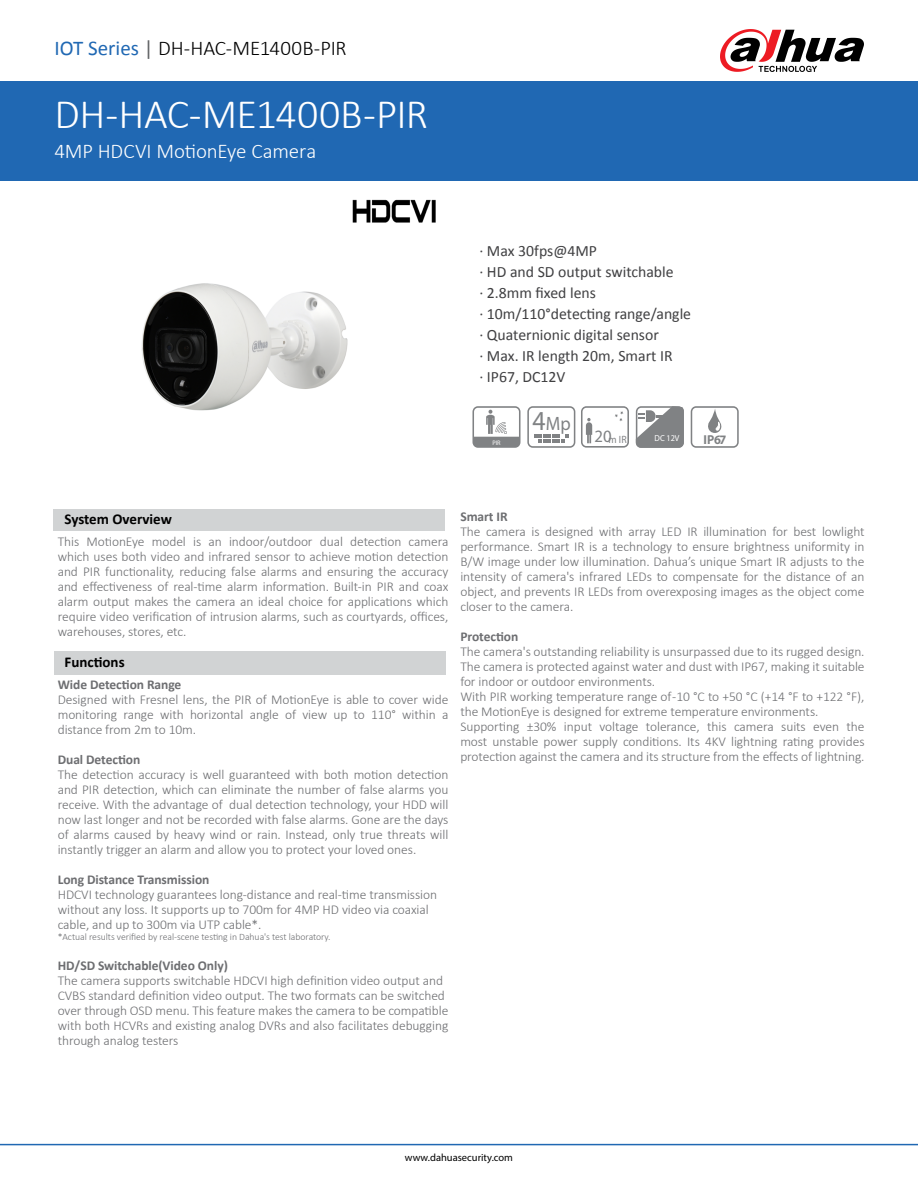
<style>
.page{position:relative;width:918px;height:1188px;background:#fff}
.page>*{position:absolute;margin:0;border:0;box-sizing:border-box;transform-origin:0 0}
.t1{font:300 42px "Calibri";letter-spacing:-.02em;color:#fff}
.t2{font:300 21px "Calibri";letter-spacing:-.015em;color:#000}
.t3{font:300 21px "Calibri";letter-spacing:-.01em;color:#fff}
.t4{font:700 semi-condensed 19.35px "Myriad Pro";color:#808284;scale:.93 1}
.t5{font:15.75px/21px "Calibri";color:#404042}
.t6{font:700 15px "Calibri";color:#000}
.t7{font:300 13.5px/15px "Calibri";letter-spacing:-.005em;color:#6d6e71;text-align:justify}
.t8{font:700 13.5px "Calibri";letter-spacing:-.005em;color:#6d6e71}
.t9{font:700 12.9px "Myriad Pro";color:#808284;scale:.96 1}
.t10{font:10.5px "Myriad Pro";color:#000}
.t11{font:700 condensed 10.5px "Myriad Pro";color:#808284;scale:.93 1}
.t12{font:300 9.75px "Calibri";letter-spacing:-.005em;color:#6d6e71}
.t13{font:700 semi-condensed 8.7px "Myriad Pro";color:#fff;scale:.93 1}
.t14{font:700 semi-condensed 6.6px "Myriad Pro";color:#fff;scale:.96 1}
.s1{font-weight:400;color:#2068b3}
.s2{font-weight:400;color:#626466}
.s3{font-size:27.6px}
.s4{font-size:17.4px}
</style>
<div class="page">
<div style="left:0;top:81px;width:918px;height:100px;background:#2068b3"></div>
<div style="left:53px;top:510px;width:392px;height:21px;background:#d1d3d4"></div>
<div style="left:54px;top:651px;width:391px;height:23px;background:#d1d3d4"></div>
<hr style="left:0;top:1144px;width:918px;height:1px;background:#2068b3">
<svg style="left:720px;top:29px;width:144px;height:43px"></svg>
<img style="left:141px;top:283px;width:207px;height:128px">
<svg style="left:636px;top:406px;width:48px;height:42px"></svg>
<svg style="left:472px;top:406px;width:49px;height:42px"></svg>
<svg style="left:691px;top:406px;width:48px;height:42px"></svg>
<svg style="left:581px;top:406px;width:48px;height:42px"></svg>
<svg style="left:527px;top:406px;width:48px;height:42px"></svg>
<img style="left:352px;top:199px;width:84px;height:24px">
<h2 class="t2" style="left:55px;top:35px;width:294px"><span class="s1">IOT Series</span> <span class="s2">|</span> DH-HAC-ME1400B-PIR</h2>
<h1 class="t1" style="left:55px;top:88px;width:375px">DH-HAC-ME1400B-PIR</h1>
<h2 class="t3" style="left:55px;top:138px;width:263px">4MP HDCVI MotionEye Camera</h2>
<p class="t5" style="left:479px;top:240px;width:213px">· Max 30fps@4MP<br>· HD and SD output switchable<br>· 2.8mm fixed lens<br>· 10m/110°detecting range/angle · Quaternionic digital sensor<br>· Max. IR length 20m, Smart IR<br>· IP67, DC12V</p>
<h3 class="t4" style="left:533px;top:412px;width:42px"><span class="s3">4</span>Mp</h3>
<p class="t14" style="left:492px;top:438px;width:10px">PIR</p>
<p class="t11" style="left:595px;top:433px;width:36px"><span class="s4">20</span>m IR</p>
<p class="t9" style="left:704px;top:431px;width:25px">IP67</p>
<p class="t13" style="left:655px;top:432px;width:28px">DC 12V</p>
<p class="t6" style="left:65px;top:510px;width:109px">System Overview</p>
<p class="t7" style="left:58px;top:534px;width:392px">This MotionEye model is an indoor/outdoor dual detection camera which uses both video and infrared sensor to achieve motion detection and PIR functionality, reducing false alarms and ensuring the accuracy and effectiveness of real-time alarm information. Built-in PIR and coax alarm output makes the camera an ideal choice for applications which require video verification of intrusion alarms, such as courtyards, offices, warehouses, stores, etc.</p>
<p class="t6" style="left:65px;top:652px;width:62px">Functions</p>
<p class="t8" style="left:58px;top:676px;width:125px">Wide Detection Range</p>
<p class="t7" style="left:58px;top:692px;width:392px">Designed with Fresnel lens, the PIR of MotionEye is able to cover wide monitoring range with horizontal angle of view up to 110° within a distance from 2m to 10m.</p>
<p class="t8" style="left:58px;top:751px;width:84px">Dual Detection</p>
<p class="t7" style="left:58px;top:767px;width:392px">The detection accuracy is well guaranteed with both motion detection and PIR detection, which can eliminate the number of false alarms you receive. With the advantage of dual detection technology, your HDD will now last longer and not be recorded with false alarms. Gone are the days of alarms caused by heavy wind or rain. Instead, only true threats will instantly trigger an alarm and allow you to protect your loved ones.</p>
<p class="t8" style="left:58px;top:871px;width:153px">Long Distance Transmission</p>
<p class="t7" style="left:58px;top:887px;width:381px;text-align:left">HDCVI technology guarantees long-distance and real-time transmission without any loss. It supports up to 700m for 4MP HD video via coaxial cable, and up to 300m via UTP cable*.</p>
<p class="t12" style="left:58px;top:931px;width:274px">*Actual results verified by real-scene testing in Dahua's test laboratory.</p>
<p class="t8" style="left:58px;top:957px;width:172px">HD/SD Switchable(Video Only)</p>
<p class="t7" style="left:58px;top:973px;width:392px;text-align:left">The camera supports switchable HDCVI high definition video output and CVBS standard definition video output. The two formats can be switched over through OSD menu. This feature makes the camera to be compatible with both HCVRs and existing analog DVRs and also facilitates debugging through analog testers</p>
<p class="t8" style="left:460px;top:508px;width:49px">Smart IR</p>
<p class="t7" style="left:460px;top:524px;width:406px">The camera is designed with array LED IR illumination for best lowlight performance. Smart IR is a technology to ensure brightness uniformity in B/W image under low illumination. Dahua’s unique Smart IR adjusts to the intensity of camera's infrared LEDs to compensate for the distance of an object, and prevents IR LEDs from overexposing images as the object come closer to the camera.</p>
<p class="t8" style="left:460px;top:628px;width:59px">Protection</p>
<p class="t7" style="left:460px;top:644px;width:406px;text-align:left">The camera's outstanding reliability is unsurpassed due to its rugged design.<br>The camera is protected against water and dust with IP67, making it suitable for indoor or outdoor environments.<br>With PIR working temperature range of -10 °C to +50 °C (+14 °F to +122 °F), the MotionEye is designed for extreme temperature environments.<br>Supporting ±30% input voltage tolerance, this camera suits even the most unstable power supply conditions. Its 4KV lightning rating provides protection against the camera and its structure from the effects of lightning.</p>
<p class="t10" style="left:405px;top:1151px;width:110px">www.dahuasecurity.com</p>
</div>
